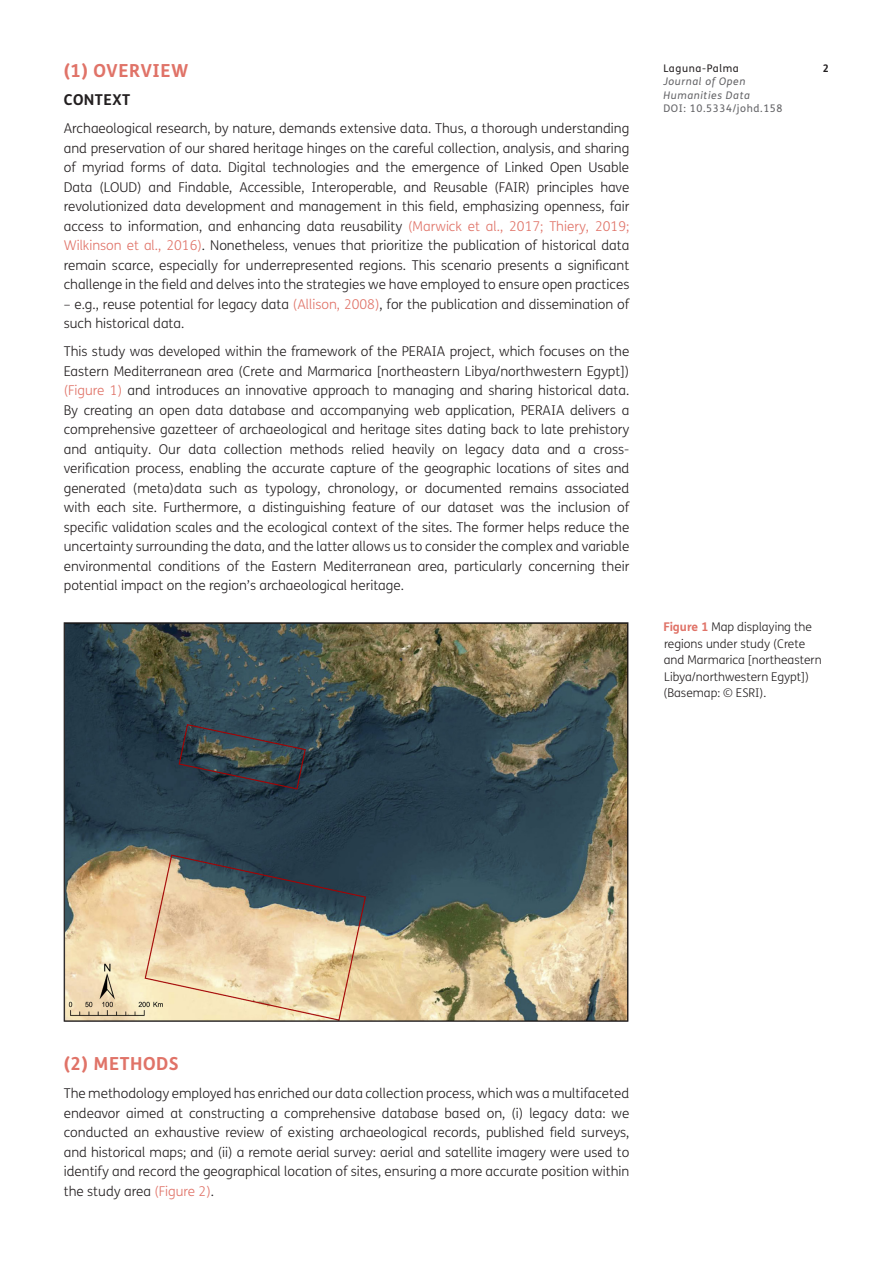
<style>
.page{position:relative;width:893px;height:1263px;background:#fff}
.page>*{position:absolute;margin:0;border:0;box-sizing:border-box;transform-origin:0 0}
.t1{font:700 18px "FS Me";letter-spacing:.03em;color:#e07368}
.t2{font:700 15px "FS Me";letter-spacing:.03em;color:#231f20}
.Body_Copy{font:300 13.5px/19.5px "FS Me";color:#231f20;text-align:justify}
.Figure_copy{font:300 12px/16.5px "FS Me";color:#231f20}
.t3{font:italic 10.5px/13.5px "FS Me";letter-spacing:.06em;color:#636366}
.t4{font:10.5px "FS Me";letter-spacing:.06em;color:#636366}
.t5{font:10.5px "FS Me";letter-spacing:.06em;color:#231f20}
.t6{font:700 10.5px "FS Me";color:#231f20}
.s1{color:#e07368}
.s2{font-weight:700;color:#e07368}
</style>
<div class="page">
<img style="left:66px;top:624px;width:560px;height:395px">
<h1 class="t1" style="left:64px;top:60px;width:126px">(1) OVERVIEW</h1>
<h2 class="t2" style="left:64px;top:91px;width:68px">CONTEXT</h2>
<p class="Body_Copy" style="left:64px;top:119px;width:567px">Archaeological research, by nature, demands extensive data. Thus, a thorough understanding and preservation of our shared heritage hinges on the careful collection, analysis, and sharing of myriad forms of data. Digital technologies and the emergence of Linked Open Usable Data (LOUD) and Findable, Accessible, Interoperable, and Reusable (FAIR) principles have revolutionized data development and management in this field, emphasizing openness, fair access to information, and enhancing data reusability <span class="s1">(Marwick et al., 2017; Thiery, 2019; Wilkinson et al., 2016)</span>. Nonetheless, venues that prioritize the publication of historical data remain scarce, especially for underrepresented regions. This scenario presents a significant challenge in the field and delves into the strategies we have employed to ensure open practices</p>
<p class="Body_Copy" style="left:64px;top:295px;width:567px">– e.g., reuse potential for legacy data <span class="s1">(Allison, 2008)</span>, for the publication and dissemination of such historical data.</p>
<p class="Body_Copy" style="left:64px;top:342px;width:567px">This study was developed within the framework of the PERAIA project, which focuses on the Eastern Mediterranean area (Crete and Marmarica [northeastern Libya/northwestern Egypt]) <span class="s1">(Figure 1)</span> and introduces an innovative approach to managing and sharing historical data.<br>By creating an open data database and accompanying web application, PERAIA delivers a comprehensive gazetteer of archaeological and heritage sites dating back to late prehistory and antiquity. Our data collection methods relied heavily on legacy data and a cross&shy;verification process, enabling the accurate capture of the geographic locations of sites and generated (meta)data such as typology, chronology, or documented remains associated with each site. Furthermore, a distinguishing feature of our dataset was the inclusion of specific validation scales and the ecological context of the sites. The former helps reduce the uncertainty surrounding the data, and the latter allows us to consider the complex and variable environmental conditions of the Eastern Mediterranean area, particularly concerning their potential impact on the region’s archaeological heritage.</p>
<p class="t5" style="left:663px;top:62px;width:77px">Laguna-Palma</p>
<p class="t6" style="left:823px;top:61px;width:8px">2</p>
<p class="t3" style="left:663px;top:75px;width:88px">Journal of Open<br>Humanities Data</p>
<p class="t4" style="left:663px;top:102px;width:121px">DOI: 10.5334/johd.158</p>
<p class="Figure_copy" style="left:663px;top:619px;width:160px"><span class="s2">Figure 1</span> Map displaying the regions under study (Crete and Marmarica [northeastern<br>Libya/northwestern Egypt]) (Basemap: © ESRI).</p>
<h1 class="t1" style="left:64px;top:1052px;width:116px">(2) METHODS</h1>
<p class="Body_Copy" style="left:64px;top:1084px;width:567px">The methodology employed has enriched our data collection process, which was a multifaceted endeavor aimed at constructing a comprehensive database based on, (i) legacy data: we conducted an exhaustive review of existing archaeological records, published field surveys, and historical maps; and (ii) a remote aerial survey: aerial and satellite imagery were used to identify and record the geographical location of sites, ensuring a more accurate position within the study area <span class="s1">(Figure 2)</span>.</p>
</div>
